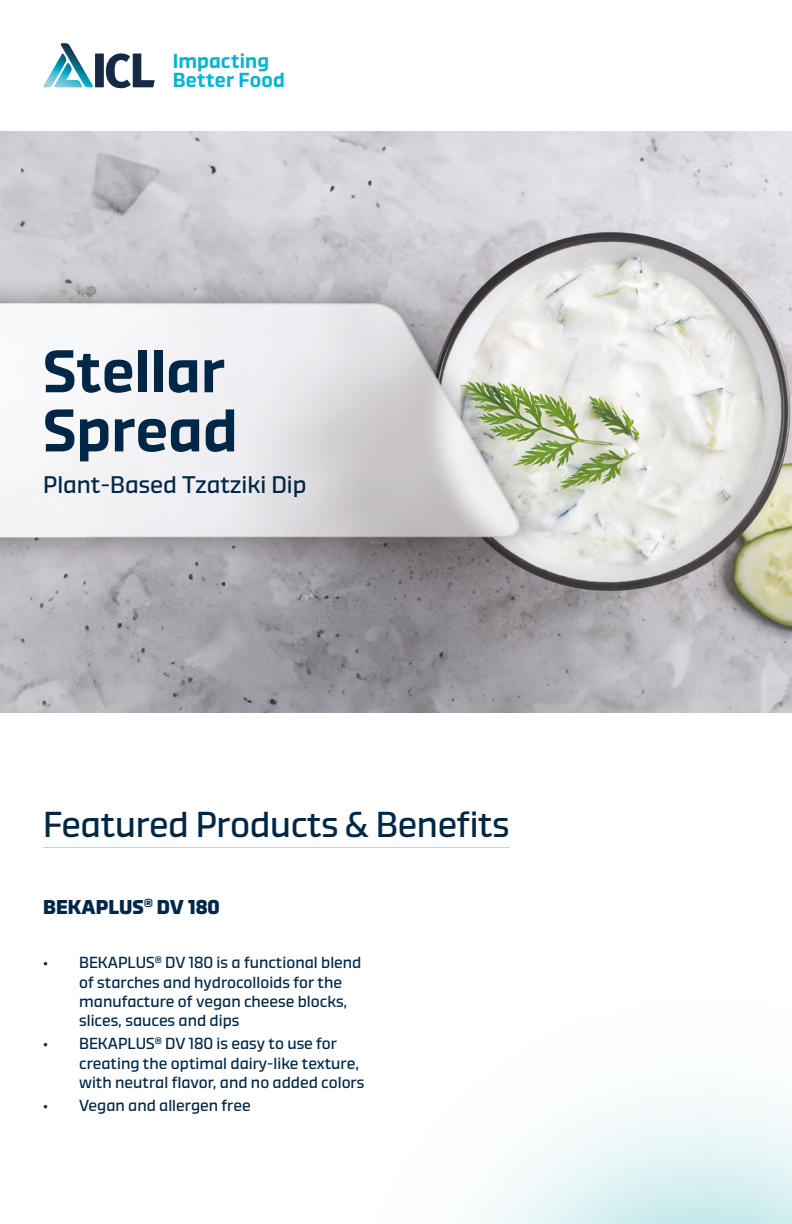
<style>
.page{position:relative;width:792px;height:1224px;background:#fff}
.page>*{position:absolute;margin:0;border:0;box-sizing:border-box;transform-origin:0 0}
.t1{font:500 60px/59.2px "Demo";color:#002846}
.t2{font:36px "Demo";letter-spacing:-.01em;color:#002846}
.t3{font:24px "Demo";color:#002846}
.t4{font:500 20.2px/19.6px "Demo";letter-spacing:.005em;color:#00b5d3}
.t5{font:700 20px "Demo";color:#002846}
.t6{font:16px/19.2px "Demo";color:#002846}
</style>
<div class="page">
<img style="left:0;top:131px;width:792px;height:582px">
<hr style="left:43px;top:847px;width:467px;height:1px;background:#8fe6e5">
<svg style="left:43px;top:43px;width:112px;height:45px"></svg>
<p class="t4" style="left:173px;top:51px;width:114px">Impacting<br>Better Food</p>
<h1 class="t1" style="left:43px;top:341px;width:196px">Stellar<br>Spread</h1>
<h3 class="t3" style="left:43px;top:470px;width:265px">Plant-Based Tzatziki Dip</h3>
<h2 class="t2" style="left:43px;top:802px;width:468px">Featured Products &amp; Benefits</h2>
<p class="t5" style="left:43px;top:894px;width:178px">BEKAPLUS<sup>®</sup> DV 180</p>
<p class="t6" style="left:79px;top:953px;width:284px;text-indent:-36px">• BEKAPLUS<sup>®</sup> DV 180 is a functional blend of starches and hydrocolloids for the manufacture of vegan cheese blocks, slices, sauces and dips</p>
<p class="t6" style="left:79px;top:1034px;width:287px;text-indent:-36px">• BEKAPLUS<sup>®</sup> DV 180 is easy to use for creating the optimal dairy-like texture, with neutral flavor, and no added colors</p>
<p class="t6" style="left:43px;top:1096px;width:209px">• Vegan and allergen free</p>
</div>
